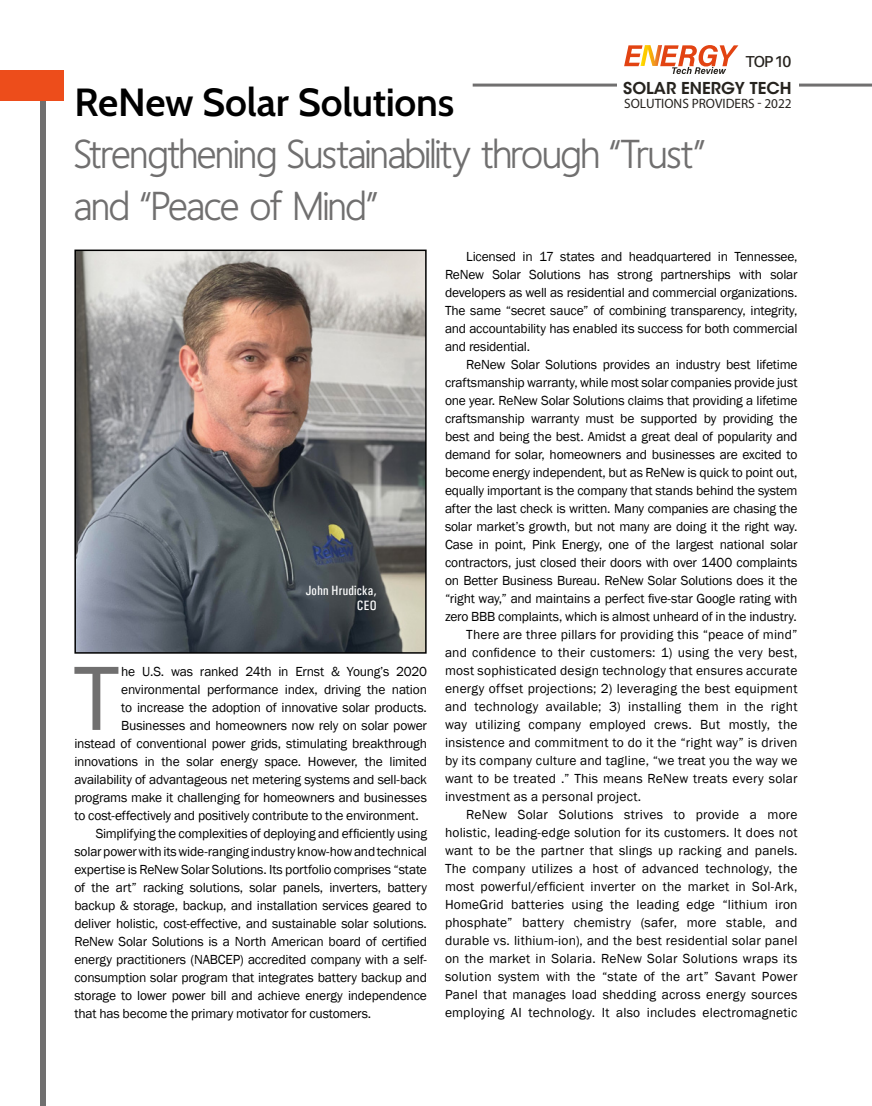
<style>
.page{position:relative;width:872px;height:1106px;background:#fff}
.page>*{position:absolute;margin:0;border:0;box-sizing:border-box;transform-origin:0 0}
.Magazine_Para_1{font:94.5px "Franklin Gothic";color:#706f6f}
.Magazine_Para_1-2{font:40.2px/51.8px "Homizio Nova";letter-spacing:.005em;color:#706f6f}
.Magazine_Para_1-3{font:600 39.15px "Cabin";letter-spacing:-.005em;color:#000}
.t1{font:600 16.35px "ITC Avant Garde Std";color:#26231e}
.t2{font:600 15.9px "Aileron";color:#26231e;scale:.94 1}
.Magazine_Para_1-4{font:13.5px/18px "Franklin Gothic";letter-spacing:-.015em;color:#000;text-align:justify}
.t3{font:13.5px "Myriad Pro";color:#25221e}
.Magazine_Para_1-5{font:500 condensed 13.5px "Univers";letter-spacing:.015em;color:#fff}
</style>
<div class="page">
<div style="left:40px;top:86px;width:5px;height:1020px;background:#706f6f"></div>
<div style="left:0;top:70px;width:64px;height:30px;background:#ed4d1b"></div>
<img style="left:77px;top:252px;width:346px;height:398px">
<div style="left:74px;top:249px;width:352px;height:404px;border:2px solid #000"></div>
<hr style="left:472px;top:84px;width:400px;height:3px;background:#706f6f">
<div style="left:617px;top:37px;width:181px;height:78px;background:#fff"></div>
<svg style="left:624px;top:45px;width:114px;height:29px"></svg>
<p class="t2" style="left:745px;top:53px;width:50px">TOP 10</p>
<p class="t1" style="left:623px;top:77px;width:170px">SOLAR ENERGY TECH</p>
<p class="t3" style="left:624px;top:95px;width:169px">SOLUTIONS PROVIDERS - 2022</p>
<p class="Magazine_Para_1-3" style="left:74px;top:79px;width:381px">ReNew Solar Solutions</p>
<p class="Magazine_Para_1-2" style="left:74px;top:128px;width:632px">Strengthening Sustainability through “Trust” and “Peace of Mind”</p>
<p class="Magazine_Para_1-5" style="left:306px;top:583px;width:72px">John Hrudicka,</p>
<p class="Magazine_Para_1-5" style="left:357px;top:598px;width:21px">CEO</p>
<p class="Magazine_Para_1" style="left:73px;top:639px;width:47px">T</p>
<p class="Magazine_Para_1-4" style="left:121px;top:662px;width:307px">he U.S. was ranked 24th in Ernst &amp; Young’s 2020</p>
<p class="Magazine_Para_1-4" style="left:121px;top:680px;width:307px">environmental performance index, driving the nation</p>
<p class="Magazine_Para_1-4" style="left:121px;top:698px;width:307px">to increase the adoption of innovative solar products.</p>
<p class="Magazine_Para_1-4" style="left:121px;top:716px;width:307px">Businesses and homeowners now rely on solar power</p>
<p class="Magazine_Para_1-4" style="left:74px;top:734px;width:354px">instead of conventional power grids, stimulating breakthrough</p>
<p class="Magazine_Para_1-4" style="left:74px;top:752px;width:354px">innovations in the solar energy space. However, the limited</p>
<p class="Magazine_Para_1-4" style="left:74px;top:770px;width:354px">availability of advantageous net metering systems and sell-back</p>
<p class="Magazine_Para_1-4" style="left:74px;top:788px;width:354px">programs make it challenging for homeowners and businesses</p>
<p class="Magazine_Para_1-4" style="left:74px;top:806px;width:346px">to cost-effectively and positively contribute to the environment.</p>
<p class="Magazine_Para_1-4" style="left:74px;top:824px;width:354px;text-indent:21px">Simplifying the complexities of deploying and efficiently using solar power with its wide-ranging industry know-how and technical expertise is ReNew Solar Solutions. Its portfolio comprises “state of the art” racking solutions, solar panels, inverters, battery backup &amp; storage, backup, and installation services geared to deliver holistic, cost-effective, and sustainable solar solutions.<br>ReNew Solar Solutions is a North American board of certified energy practitioners (NABCEP) accredited company with a self&shy;consumption solar program that integrates battery backup and storage to lower power bill and achieve energy independence that has become the primary motivator for customers.</p>
<p class="Magazine_Para_1-4" style="left:445px;top:248px;width:354px;text-indent:21px">Licensed in 17 states and headquartered in Tennessee, ReNew Solar Solutions has strong partnerships with solar developers as well as residential and commercial organizations.<br>The same “secret sauce” of combining transparency, integrity, and accountability has enabled its success for both commercial and residential.</p>
<p class="Magazine_Para_1-4" style="left:445px;top:356px;width:354px;text-indent:21px">ReNew Solar Solutions provides an industry best lifetime craftsmanship warranty, while most solar companies provide just one year. ReNew Solar Solutions claims that providing a lifetime craftsmanship warranty must be supported by providing the best and being the best. Amidst a great deal of popularity and demand for solar, homeowners and businesses are excited to become energy independent, but as ReNew is quick to point out, equally important is the company that stands behind the system after the last check is written. Many companies are chasing the solar market’s growth, but not many are doing it the right way.<br>Case in point, Pink Energy, one of the largest national solar contractors, just closed their doors with over 1400 complaints on Better Business Bureau. ReNew Solar Solutions does it the “right way,” and maintains a perfect five-star Google rating with zero BBB complaints, which is almost unheard of in the industry.</p>
<p class="Magazine_Para_1-4" style="left:445px;top:626px;width:354px;text-indent:21px">There are three pillars for providing this “peace of mind” and confidence to their customers: 1) using the very best, most sophisticated design technology that ensures accurate energy offset projections; 2) leveraging the best equipment and technology available; 3) installing them in the right way utilizing company employed crews. But mostly, the insistence and commitment to do it the “right way” is driven by its company culture and tagline, “we treat you the way we want to be treated .” This means ReNew treats every solar investment as a personal project.</p>
<p class="Magazine_Para_1-4" style="left:445px;top:806px;width:354px;text-indent:21px">ReNew Solar Solutions strives to provide a more holistic, leading-edge solution for its customers. It does not want to be the partner that slings up racking and panels.<br>The company utilizes a host of advanced technology, the most powerful/efficient inverter on the market in Sol-Ark, HomeGrid batteries using the leading edge “lithium iron phosphate” battery chemistry (safer, more stable, and durable vs. lithium-ion), and the best residential solar panel on the market in Solaria. ReNew Solar Solutions wraps its solution system with the “state of the art” Savant Power Panel that manages load shedding across energy sources employing AI technology. It also includes electromagnetic</p>
</div>
